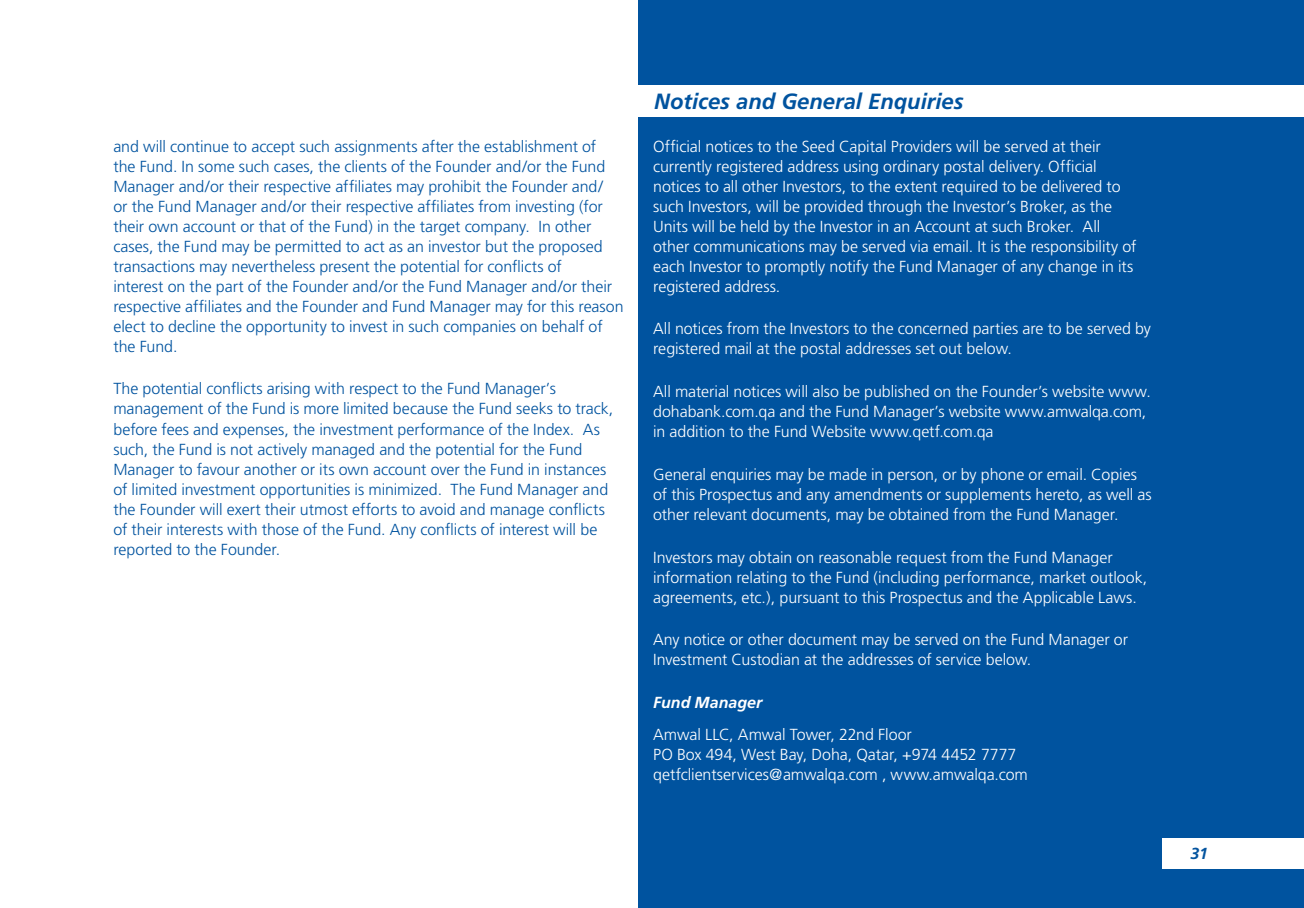
<style>
.page{position:relative;width:1304px;height:908px;background:#fff}
.page>*{position:absolute;margin:0;border:0;box-sizing:border-box;transform-origin:0 0}
.t1{font:italic 700 22px "Frutiger";color:#00539f}
.t2{font:300 16px/20px "Frutiger";letter-spacing:-.005em;color:#fff}
.t3{font:300 16px/20px "Frutiger";letter-spacing:-.005em;color:#00539f}
.t4{font:italic 700 16px "Frutiger";color:#fff}
.t5{font:italic 700 16px "Frutiger";color:#04549f}
</style>
<div class="page">
<div style="left:638px;top:0;width:666px;height:907px;background:#00539f"></div>
<div style="left:598px;top:85px;width:706px;height:31px;background:#fff"></div>
<div style="left:1162px;top:837px;width:142px;height:30px;background:#fff"></div>
<p class="t3" style="left:113px;top:136px;width:512px">and will continue to accept such assignments after the establishment of<br>the Fund. In some such cases, the clients of the Founder and/or the Fund Manager and/or their respective affiliates may prohibit the Founder and/<br>or the Fund Manager and/or their respective affiliates from investing (for their own account or that of the Fund) in the target company. In other cases, the Fund may be permitted to act as an investor but the proposed transactions may nevertheless present the potential for conflicts of<br>interest on the part of the Founder and/or the Fund Manager and/or their respective affiliates and the Founder and Fund Manager may for this reason elect to decline the opportunity to invest in such companies on behalf of the Fund.</p>
<p class="t3" style="left:113px;top:379px;width:501px">The potential conflicts arising with respect to the Fund Manager’s management of the Fund is more limited because the Fund seeks to track, before fees and expenses, the investment performance of the Index. As such, the Fund is not actively managed and the potential for the Fund Manager to favour another or its own account over the Fund in instances of limited investment opportunities is minimized. The Fund Manager and the Founder will exert their utmost efforts to avoid and manage conflicts of their interests with those of the Fund. Any conflicts of interest will be reported to the Founder.</p>
<h1 class="t1" style="left:654px;top:89px;width:311px">Notices and General Enquiries</h1>
<p class="t2" style="left:653px;top:136px;width:485px">Official notices to the Seed Capital Providers will be served at their currently registered address using ordinary postal delivery. Official notices to all other Investors, to the extent required to be delivered to such Investors, will be provided through the Investor’s Broker, as the Units will be held by the Investor in an Account at such Broker. All other communications may be served via email. It is the responsibility of each Investor to promptly notify the Fund Manager of any change in its registered address.</p>
<p class="t2" style="left:653px;top:319px;width:499px">All notices from the Investors to the concerned parties are to be served by registered mail at the postal addresses set out below.</p>
<p class="t2" style="left:653px;top:381px;width:499px">All material notices will also be published on the Founder’s website www. dohabank.com.qa and the Fund Manager’s website www.amwalqa.com, in addition to the Fund Website www.qetf.com.qa</p>
<p class="t2" style="left:653px;top:464px;width:500px">General enquiries may be made in person, or by phone or email. Copies of this Prospectus and any amendments or supplements hereto, as well as other relevant documents, may be obtained from the Fund Manager.</p>
<p class="t2" style="left:653px;top:547px;width:496px">Investors may obtain on reasonable request from the Fund Manager information relating to the Fund (including performance, market outlook, agreements, etc.), pursuant to this Prospectus and the Applicable Laws.</p>
<p class="t2" style="left:653px;top:629px;width:477px">Any notice or other document may be served on the Fund Manager or<br>Investment Custodian at the addresses of service below.</p>
<p class="t4" style="left:653px;top:693px;width:111px">Fund Manager</p>
<p class="t2" style="left:653px;top:723px;width:376px">Amwal LLC, Amwal Tower, 22nd Floor<br>PO Box 494, West Bay, Doha, Qatar, +974 4452 7777 qetfclientservices@amwalqa.com , www.amwalqa.com</p>
<p class="t5" style="left:1190px;top:844px;width:19px">31</p>
</div>
